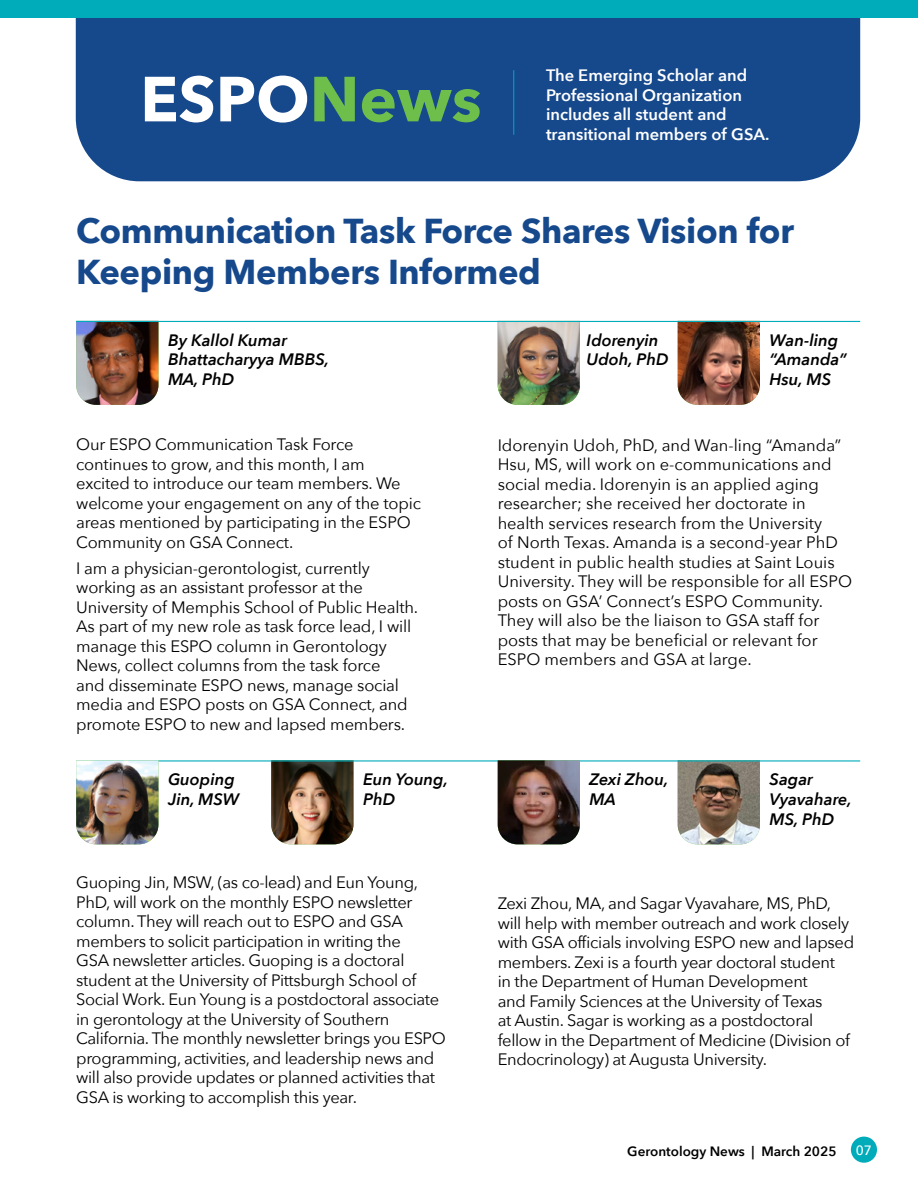
<style>
.page{position:relative;width:918px;height:1188px;background:#fff}
.page>*{position:absolute;margin:0;border:0;box-sizing:border-box;transform-origin:0 0}
.t1{font:700 63px "Avenir Next";color:#fff}
.t2{font:700 34.5px/41.4px "Avenir Next";letter-spacing:-.01em;color:#16488c}
.t3{font:16.5px/19.5px "Avenir Next";letter-spacing:-.02em;color:#000}
.t4{font:16.5px/19.5px "Avenir Next";color:#000}
.t5{font:italic 600 16.5px/19.8px "Avenir Next";color:#000}
.t6{font:600 16.5px/19.8px "Avenir Next";color:#fff}
.t7{font:600 13.5px "Avenir Next";color:#000}
.t8{font:500 13.5px "Avenir Next";color:#fff}
.s1{color:#6ebe4b}
</style>
<div class="page">
<div style="left:851px;top:1137px;width:26px;height:26px;background:#00acba;border-radius:50%"></div>
<img style="left:678px;top:322px;width:82px;height:83px">
<img style="left:498px;top:322px;width:82px;height:83px">
<div style="left:76px;top:17px;width:784px;height:164px;background:#16488c"></div>
<hr style="left:513px;top:70px;width:1px;height:65px;background:#00acba">
<img style="left:76px;top:322px;width:82px;height:83px">
<hr style="left:76px;top:321px;width:784px;height:1px;background:#00acba">
<img style="left:271px;top:762px;width:82px;height:82px">
<img style="left:678px;top:762px;width:82px;height:82px">
<hr style="left:76px;top:760px;width:784px;height:2px;background:#00acba">
<div style="left:0;top:0;width:918px;height:17px;background:#00acba"></div>
<img style="left:76px;top:760px;width:82px;height:84px">
<img style="left:498px;top:760px;width:82px;height:84px">
<h1 class="t1" style="left:140px;top:45px;width:343px">ESPO<span class="s1">News</span></h1>
<p class="t6" style="left:546px;top:65px;width:225px">The Emerging Scholar and<br>Professional Organization includes all student and transitional members of GSA.</p>
<h2 class="t2" style="left:76px;top:209px;width:719px">Communication Task Force Shares Vision for<br>Keeping Members Informed</h2>
<p class="t5" style="left:168px;top:329px;width:163px">By Kallol Kumar<br>Bhattacharyya MBBS,<br>MA, PhD</p>
<p class="t3" style="left:76px;top:434px;width:346px">Our ESPO Communication Task Force continues to grow, and this month, I am excited to introduce our team members. We welcome your engagement on any of the topic areas mentioned by participating in the ESPO Community on GSA Connect.</p>
<p class="t3" style="left:76px;top:558px;width:343px">I am a physician-gerontologist, currently working as an assistant professor at the University of Memphis School of Public Health.<br>As part of my new role as task force lead, I will manage this ESPO column in Gerontology News, collect columns from the task force<br>and disseminate ESPO news, manage social media and ESPO posts on GSA Connect, and promote ESPO to new and lapsed members.</p>
<p class="t5" style="left:587px;top:329px;width:83px">Idorenyin<br>Udoh, PhD</p>
<p class="t5" style="left:770px;top:329px;width:79px">Wan-ling “Amanda”<br>Hsu, MS</p>
<p class="t4" style="left:498px;top:435px;width:356px">Idorenyin Udoh, PhD, and Wan-ling “Amanda” Hsu, MS, will work on e-communications and social media. Idorenyin is an applied aging researcher; she received her doctorate in health services research from the University<br>of North Texas. Amanda is a second-year PhD student in public health studies at Saint Louis University. They will be responsible for all ESPO posts on GSA’ Connect’s ESPO Community.<br>They will also be the liaison to GSA staff for posts that may be beneficial or relevant for ESPO members and GSA at large.</p>
<p class="t5" style="left:168px;top:769px;width:73px">Guoping<br>Jin, MSW</p>
<p class="t5" style="left:590px;top:769px;width:80px">Zexi Zhou,<br>MA</p>
<p class="t5" style="left:363px;top:769px;width:86px">Eun Young,<br>PhD</p>
<p class="t5" style="left:770px;top:769px;width:84px">Sagar<br>Vyavahare,<br>MS, PhD</p>
<p class="t3" style="left:76px;top:872px;width:371px">Guoping Jin, MSW, (as co-lead) and Eun Young, PhD, will work on the monthly ESPO newsletter column. They will reach out to ESPO and GSA members to solicit participation in writing the<br>GSA newsletter articles. Guoping is a doctoral student at the University of Pittsburgh School of Social Work. Eun Young is a postdoctoral associate in gerontology at the University of Southern California. The monthly newsletter brings you ESPO programming, activities, and leadership news and will also provide updates or planned activities that GSA is working to accomplish this year.</p>
<p class="t3" style="left:498px;top:893px;width:358px">Zexi Zhou, MA, and Sagar Vyavahare, MS, PhD, will help with member outreach and work closely with GSA officials involving ESPO new and lapsed members. Zexi is a fourth year doctoral student<br>in the Department of Human Development<br>and Family Sciences at the University of Texas<br>at Austin. Sagar is working as a postdoctoral fellow in the Department of Medicine (Division of Endocrinology) at Augusta University.</p>
<p class="t7" style="left:627px;top:1139px;width:211px">Gerontology News | March 2025</p>
<p class="t8" style="left:856px;top:1138px;width:18px">07</p>
</div>
